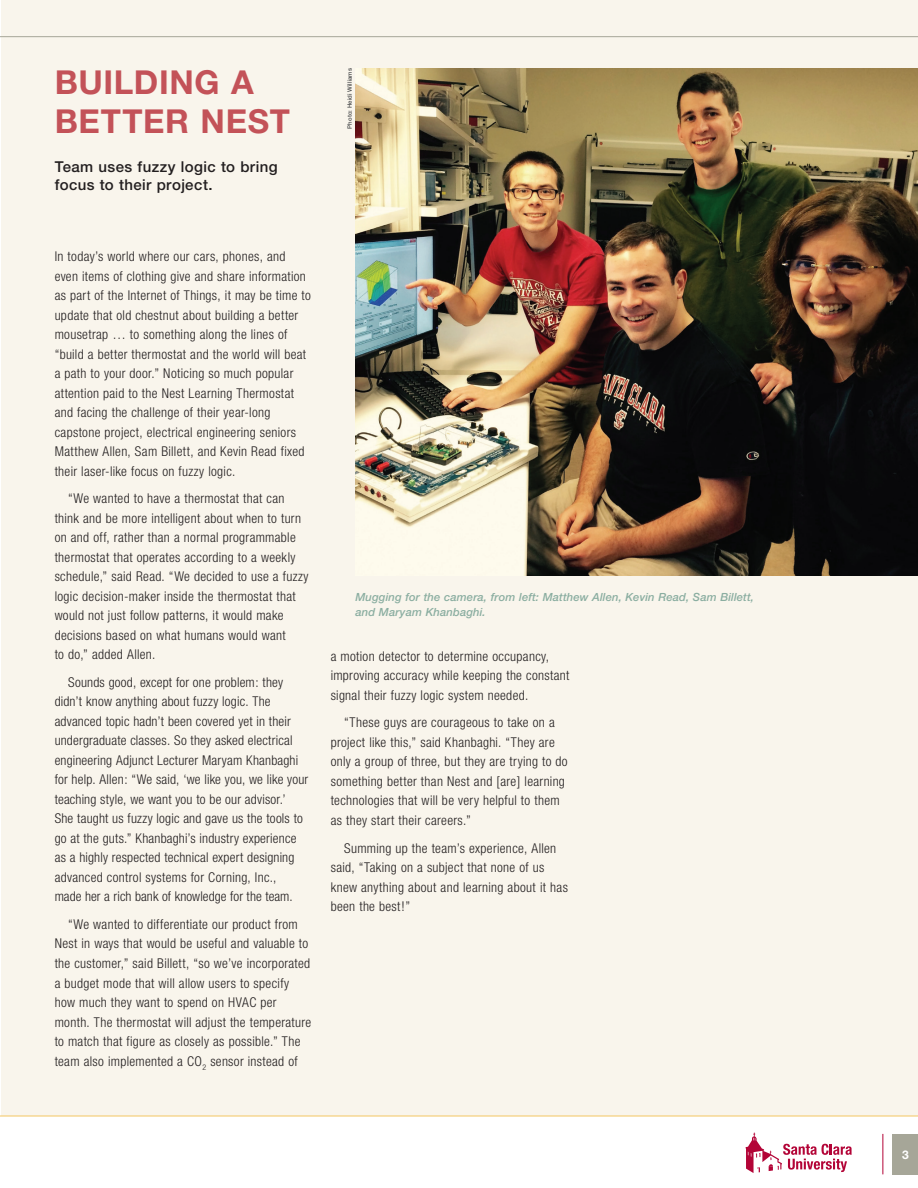
<style>
.page{position:relative;width:918px;height:1188px;background:#fff}
.page>*{position:absolute;margin:0;border:0;box-sizing:border-box;transform-origin:0 0}
.t1{font:700 33px/39px "Helvetica Neue";letter-spacing:.02em;color:#c35258}
.t2{font:500 15px/18px "Helvetica Neue";letter-spacing:.03em;color:#231f20}
.t3{font:300 condensed 13.5px/19.5px "Helvetica Neue";letter-spacing:.025em;color:#231f20}
.t4{font:700 12px "Helvetica Neue";color:#fff}
.t5{font:italic 500 11.25px/15px "Helvetica Neue";letter-spacing:.01em;color:#8baea1}
.t6{font:500 6px "Helvetica Neue";letter-spacing:.01em;color:#4b4c4d}
</style>
<div class="page">
<div style="left:892px;top:1133px;width:26px;height:41px;background:#a6a698"></div>
<hr style="left:882px;top:1133px;width:1px;height:41px;background:#b30437">
<div style="left:1px;top:0;width:917px;height:1115px;background:#f9f5ec"></div>
<hr style="left:0;top:36px;width:918px;height:1px;background:#a6a698">
<svg style="left:745px;top:1132px;width:107px;height:40px"></svg>
<hr style="left:0;top:1115px;width:918px;height:1px;background:#f4c661">
<img style="left:355px;top:68px;width:563px;height:507px">
<h1 class="t1" style="left:55px;top:62px;width:237px">BUILDING A<br>BETTER NEST</h1>
<p class="t2" style="left:55px;top:157px;width:224px">Team uses fuzzy logic to bring focus to their project.</p>
<p class="t6" style="left:346px;top:129px;width:62px;rotate:-90deg">Photo: Heidi Williams</p>
<p class="t3" style="left:55px;top:246px;width:258px">In today’s world where our cars, phones, and even items of clothing give and share information as part of the Internet of Things, it may be time to update that old chestnut about building a better mousetrap … to something along the lines of “build a better thermostat and the world will beat a path to your door.” Noticing so much popular attention paid to the Nest Learning Thermostat and facing the challenge of their year-long capstone project, electrical engineering seniors Matthew Allen, Sam Billett, and Kevin Read fixed their laser-like focus on fuzzy logic.</p>
<p class="t3" style="left:55px;top:488px;width:255px;text-indent:14px">“We wanted to have a thermostat that can think and be more intelligent about when to turn on and off, rather than a normal programmable thermostat that operates according to a weekly schedule,” said Read. “We decided to use a fuzzy logic decision-maker inside the thermostat that would not just follow patterns, it would make decisions based on what humans would want<br>to do,” added Allen.</p>
<p class="t3" style="left:55px;top:672px;width:255px;text-indent:14px">Sounds good, except for one problem: they didn’t know anything about fuzzy logic. The advanced topic hadn’t been covered yet in their undergraduate classes. So they asked electrical engineering Adjunct Lecturer Maryam Khanbaghi for help. Allen: “We said, ‘we like you, we like your teaching style, we want you to be our advisor.’<br>She taught us fuzzy logic and gave us the tools to go at the guts.” Khanbaghi’s industry experience as a highly respected technical expert designing advanced control systems for Corning, Inc.,<br>made her a rich bank of knowledge for the team.</p>
<p class="t3" style="left:55px;top:914px;width:258px;text-indent:14px">“We wanted to differentiate our product from Nest in ways that would be useful and valuable to the customer,” said Billett, “so we’ve incorporated a budget mode that will allow users to specify how much they want to spend on HVAC per month. The thermostat will adjust the temperature to match that figure as closely as possible.” The team also implemented a CO<sub>2</sub> sensor instead of</p>
<p class="t5" style="left:355px;top:589px;width:400px">Mugging for the camera, from left: Matthew Allen, Kevin Read, Sam Billett, and Maryam Khanbaghi.</p>
<p class="t3" style="left:331px;top:646px;width:240px">a motion detector to determine occupancy, improving accuracy while keeping the constant signal their fuzzy logic system needed.</p>
<p class="t3" style="left:331px;top:712px;width:238px;text-indent:14px">“These guys are courageous to take on a project like this,” said Khanbaghi. “They are only a group of three, but they are trying to do something better than Nest and [are] learning technologies that will be very helpful to them as they start their careers.”</p>
<p class="t3" style="left:331px;top:837px;width:239px;text-indent:14px">Summing up the team’s experience, Allen said, “Taking on a subject that none of us knew anything about and learning about it has been the best!”</p>
<p class="t4" style="left:902px;top:1147px;width:8px">3</p>
</div>
